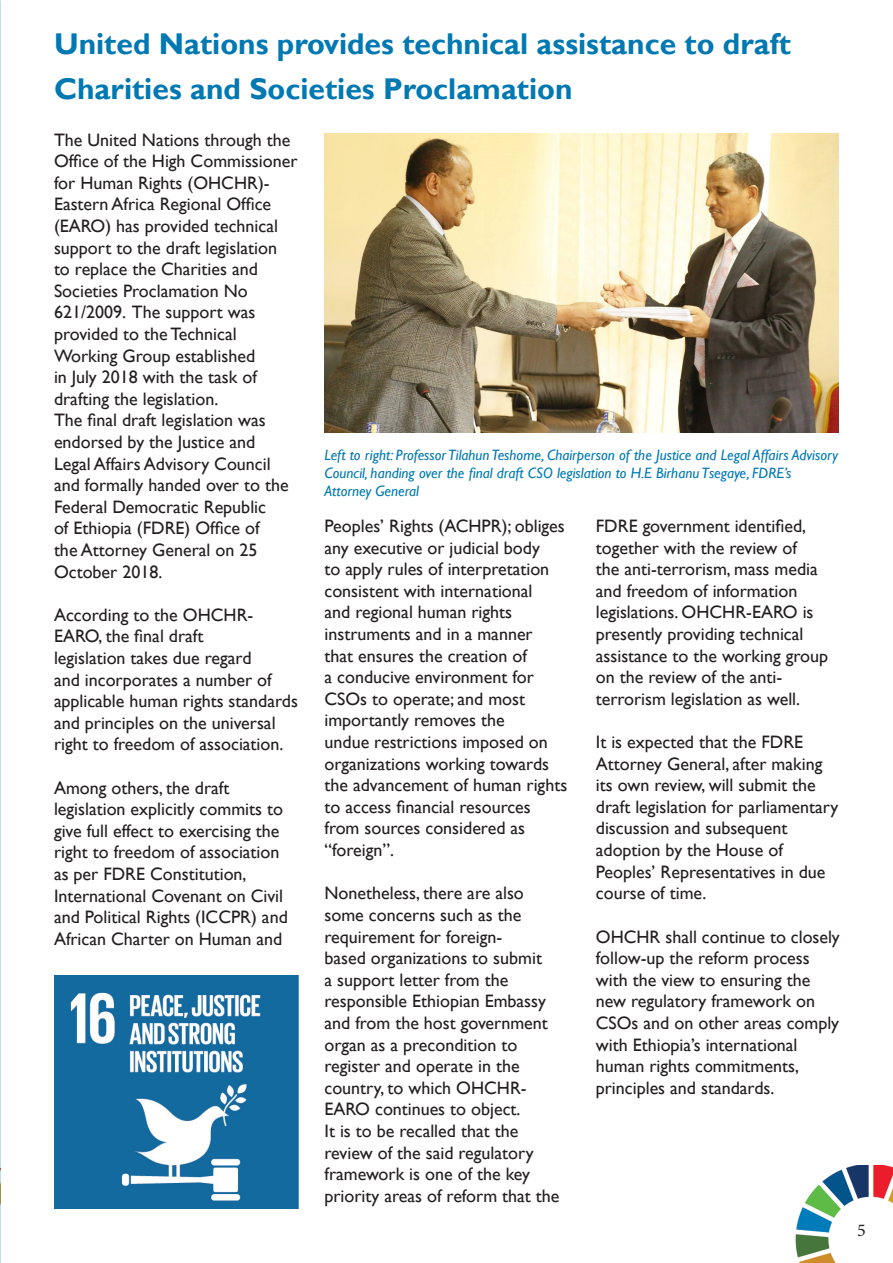
<style>
.page{position:relative;width:893px;height:1263px;background:#fff}
.page>*{position:absolute;margin:0;border:0;box-sizing:border-box;transform-origin:0 0}
.t1{font:700 30px/45px "Gill Sans";color:#0078b2}
.t2{font:18px/21.6px "Gill Sans";color:#231f20}
.t3{font:18px "Minion Pro";color:#231f20}
.t4{font:italic 15px/18px "Gill Sans";color:#0078b2}
</style>
<div class="page">
<img style="left:795px;top:1166px;width:98px;height:97px">
<img style="left:0;top:1166px;width:1px;height:97px">
<img style="left:324px;top:133px;width:515px;height:299px">
<img style="left:54px;top:976px;width:244px;height:233px">
<p class="t1" style="left:54px;top:22px;width:739px">United Nations provides technical assistance to draft<br>Charities and Societies Proclamation</p>
<p class="t2" style="left:54px;top:129px;width:245px">The United Nations through the<br>Office of the High Commissioner for Human Rights (OHCHR)-<br>Eastern Africa Regional Office (EARO) has provided technical support to the draft legislation<br>to replace the Charities and<br>Societies Proclamation No<br>621/2009. The support was provided to the Technical<br>Working Group established<br>in July 2018 with the task of drafting the legislation.</p>
<p class="t2" style="left:54px;top:410px;width:236px">The final draft legislation was endorsed by the Justice and<br>Legal Affairs Advisory Council and formally handed over to the<br>Federal Democratic Republic<br>of Ethiopia (FDRE) Office of<br>the Attorney General on 25<br>October 2018.</p>
<p class="t2" style="left:54px;top:604px;width:245px">According to the OHCHR-<br>EARO, the final draft<br>legislation takes due regard<br>and incorporates a number of applicable human rights standards and principles on the universal right to freedom of association.</p>
<p class="t2" style="left:54px;top:777px;width:235px">Among others, the draft legislation explicitly commits to give full effect to exercising the right to freedom of association as per FDRE Constitution,<br>International Covenant on Civil and Political Rights (ICCPR) and<br>African Charter on Human and</p>
<p class="t4" style="left:324px;top:446px;width:515px">Left to right: Professor Tilahun Teshome, Chairperson of the Justice and Legal Affairs Advisory<br>Council, handing over the final draft CSO legislation to H.E Birhanu Tsegaye, FDRE’s<br>Attorney General</p>
<p class="t2" style="left:324px;top:515px;width:244px">Peoples’ Rights (ACHPR); obliges any executive or judicial body<br>to apply rules of interpretation consistent with international<br>and regional human rights instruments and in a manner<br>that ensures the creation of<br>a conducive environment for<br>CSOs to operate; and most importantly removes the<br>undue restrictions imposed on organizations working towards the advancement of human rights to access financial resources from sources considered as “foreign”.</p>
<p class="t2" style="left:324px;top:883px;width:225px">Nonetheless, there are also some concerns such as the requirement for foreign&shy;based organizations to submit a support letter from the responsible Ethiopian Embassy and from the host government organ as a precondition to register and operate in the country, to which OHCHR-<br>EARO continues to object.</p>
<p class="t2" style="left:324px;top:1120px;width:237px">It is to be recalled that the review of the said regulatory framework is one of the key priority areas of reform that the</p>
<p class="t2" style="left:596px;top:515px;width:234px">FDRE government identified, together with the review of<br>the anti-terrorism, mass media and freedom of information legislations. OHCHR-EARO is presently providing technical assistance to the working group on the review of the anti&shy;terrorism legislation as well.</p>
<p class="t2" style="left:596px;top:731px;width:244px">It is expected that the FDRE<br>Attorney General, after making its own review, will submit the draft legislation for parliamentary discussion and subsequent adoption by the House of<br>Peoples’ Representatives in due course of time.</p>
<p class="t2" style="left:596px;top:926px;width:245px">OHCHR shall continue to closely follow-up the reform process with the view to ensuring the new regulatory framework on<br>CSOs and on other areas comply with Ethiopia’s international human rights commitments, principles and standards.</p>
<p class="t3" style="left:857px;top:1218px;width:10px">5</p>
</div>
